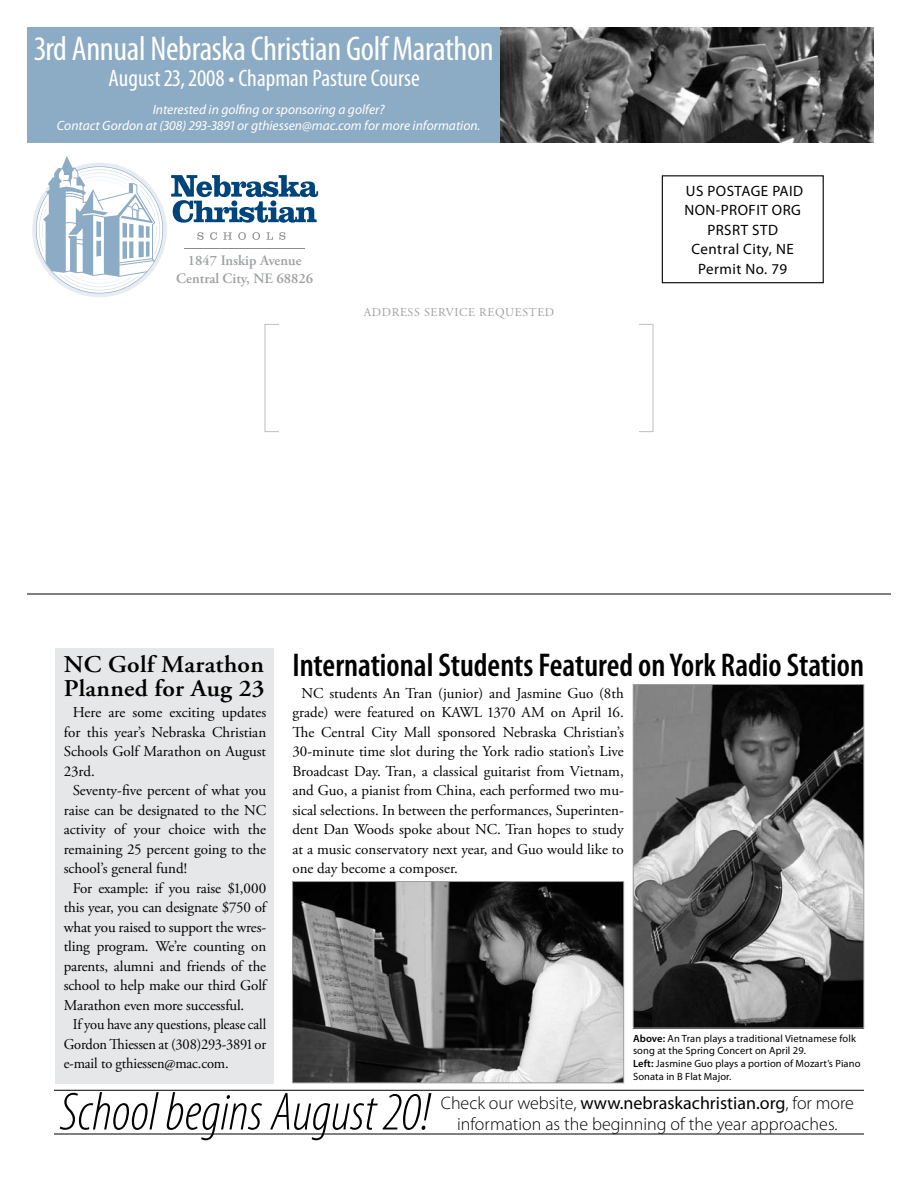
<style>
.page{position:relative;width:918px;height:1188px;background:#fff}
.page>*{position:absolute;margin:0;border:0;box-sizing:border-box;transform-origin:0 0}
.t1{font:italic 300 condensed 54px "Myriad Pro";color:#000}
.t2{font:condensed 34.5px "Myriad Pro";letter-spacing:-.01em;color:#fff}
.t3{font:600 condensed 33px "Myriad Pro";color:#000}
.t4{font:condensed 24px "Myriad Pro";color:#fff}
.t5{font:600 24px/24px "Adobe Garamond Pro";letter-spacing:.01em;color:#000;scale:1.06 1}
.t6{font:300 18px/21px "Myriad Pro";color:#000;text-align:center}
.t7{font:15px/19.5px "Adobe Garamond Pro";letter-spacing:-.01em;color:#000;text-align:justify}
.t8{font:15px "Adobe Garamond Pro";letter-spacing:-.01em;color:#000;scale:.96 1}
.t9{font:15px/19.5px "Myriad Pro";letter-spacing:.03em;color:#000;text-align:center}
.t10{font:600 14.4px/18px "Adobe Garamond Pro";color:#9d9fa1;text-align:center}
.t11{font:italic 13.5px/16.2px "Myriad Pro";color:#fff;text-align:center}
.t12{font:12px "Adobe Garamond Pro";letter-spacing:.05em;color:#9d9fa1}
.t13{font:10.5px/12.8px "Myriad Pro";letter-spacing:.01em;color:#000}
.s1{font-weight:600}
.s2{font-weight:400}
</style>
<div class="page">
<hr style="left:27px;top:594px;width:864px;height:1px;background:#000">
<div style="left:662px;top:175px;width:162px;height:108px;border:1px solid #000"></div>
<div style="left:32px;top:163px;width:135px;height:134px;background:#e6ecf2;border-radius:50%"></div>
<svg style="left:36px;top:156px;width:127px;height:137px"></svg>
<svg style="left:171px;top:175px;width:147px;height:48px"></svg>
<svg style="left:197px;top:232px;width:7px;height:8px"></svg>
<svg style="left:210px;top:232px;width:7px;height:8px"></svg>
<svg style="left:223px;top:232px;width:9px;height:8px"></svg>
<svg style="left:238px;top:232px;width:8px;height:8px"></svg>
<svg style="left:252px;top:232px;width:8px;height:8px"></svg>
<svg style="left:266px;top:232px;width:7px;height:8px"></svg>
<svg style="left:279px;top:232px;width:7px;height:8px"></svg>
<hr style="left:184px;top:248px;width:120px;height:1px;background:#8c8c8c">
<img style="left:500px;top:27px;width:374px;height:115px">
<div style="left:27px;top:27px;width:473px;height:115px;background:#8cabc4"></div>
<img style="left:635px;top:686px;width:227px;height:340px">
<div style="left:633px;top:684px;width:231px;height:344px;border:1px solid #9d9fa1"></div>
<img style="left:294px;top:883px;width:328px;height:198px">
<div style="left:292px;top:881px;width:332px;height:202px;border:1px solid #9d9fa1"></div>
<div style="left:56px;top:648px;width:218px;height:435px;background:#e6e7e8"></div>
<hr style="left:54px;top:1134px;width:810px;height:1px;background:#000">
<hr style="left:54px;top:1090px;width:810px;height:1px;background:#000">
<h2 class="t2" style="left:34px;top:28px;width:461px">3rd Annual Nebraska Christian Golf Marathon</h2>
<h3 class="t4" style="left:109px;top:64px;width:313px">August 23, 2008 • Chapman Pasture Course</h3>
<p class="t11" style="left:57px;top:101px;width:425px">Interested in golfing or sponsoring a golfer?<br>Contact Gordon at (308) 293-3891 or gthiessen@mac.com for more information.</p>
<p class="t10" style="left:176px;top:252px;width:139px">1847 Inskip Avenue<br>Central City, NE 68826</p>
<p class="t12" style="left:364px;top:305px;width:192px">ADDRESS SERVICE REQUESTED</p>
<p class="t9" style="left:684px;top:181px;width:120px">US POSTAGE PAID<br>NON-PROFIT ORG<br>PRSRT STD<br>Central City, NE<br>Permit No. 79</p>
<h3 class="t5" style="left:64px;top:652px;width:191px">NC Golf Marathon<br>Planned for Aug 23</h3>
<p class="t7" style="left:73px;top:703px;width:195px">Here are some exciting updates</p>
<p class="t7" style="left:64px;top:723px;width:204px">for this year’s Nebraska Christian</p>
<p class="t7" style="left:64px;top:742px;width:204px">Schools Golf Marathon on August</p>
<p class="t7" style="left:64px;top:762px;width:33px">23rd.</p>
<p class="t7" style="left:73px;top:781px;width:195px">Seventy-five percent of what you</p>
<p class="t7" style="left:64px;top:801px;width:204px">raise can be designated to the NC</p>
<p class="t7" style="left:64px;top:820px;width:204px">activity of your choice with the</p>
<p class="t7" style="left:64px;top:840px;width:204px">remaining 25 percent going to the</p>
<p class="t7" style="left:64px;top:859px;width:125px">school’s general fund!</p>
<p class="t7" style="left:73px;top:879px;width:195px">For example: if you raise $1,000</p>
<p class="t7" style="left:64px;top:898px;width:204px">this year, you can designate $750 of</p>
<p class="t7" style="left:64px;top:918px;width:204px">what you raised to support the wres-</p>
<p class="t7" style="left:64px;top:937px;width:204px">tling program. We’re counting on</p>
<p class="t7" style="left:64px;top:957px;width:204px">parents, alumni and friends of the</p>
<p class="t7" style="left:64px;top:976px;width:204px">school to help make our third Golf</p>
<p class="t7" style="left:64px;top:996px;width:182px">Marathon even more successful.</p>
<p class="t8" style="left:73px;top:1015px;width:203px">If you have any questions, please call</p>
<p class="t8" style="left:64px;top:1035px;width:212px">Gordon Thiessen at (308)293-3891 or</p>
<p class="t8" style="left:64px;top:1054px;width:173px">e-mail to gthiessen@mac.com.</p>
<h3 class="t3" style="left:292px;top:645px;width:573px">International Students Featured on York Radio Station</h3>
<p class="t7" style="left:292px;top:684px;width:333px;text-indent:9px">NC students An Tran (junior) and Jasmine Guo (8th grade) were featured on KAWL 1370 AM on April 16.<br>The Central City Mall sponsored Nebraska Christian’s 30-minute time slot during the York radio station’s Live Broadcast Day. Tran, a classical guitarist from Vietnam, and Guo, a pianist from China, each performed two mu&shy;sical selections. In between the performances, Superinten&shy;dent Dan Woods spoke about NC. Tran hopes to study at a music conservatory next year, and Guo would like to one day become a composer.</p>
<p class="t13" style="left:633px;top:1032px;width:229px"><span class="s1">Above:</span> An Tran plays a traditional Vietnamese folk song at the Spring Concert on April 29.<br><span class="s1">Left:</span> Jasmine Guo plays a portion of Mozart’s Piano Sonata in B Flat Major.</p>
<h1 class="t1" style="left:60px;top:1080px;width:372px">School begins August 20!</h1>
<p class="t6" style="left:441px;top:1092px;width:415px">Check our website, <span class="s2">www.nebraskachristian.org</span>, for more information as the beginning of the year approaches.</p>
</div>
